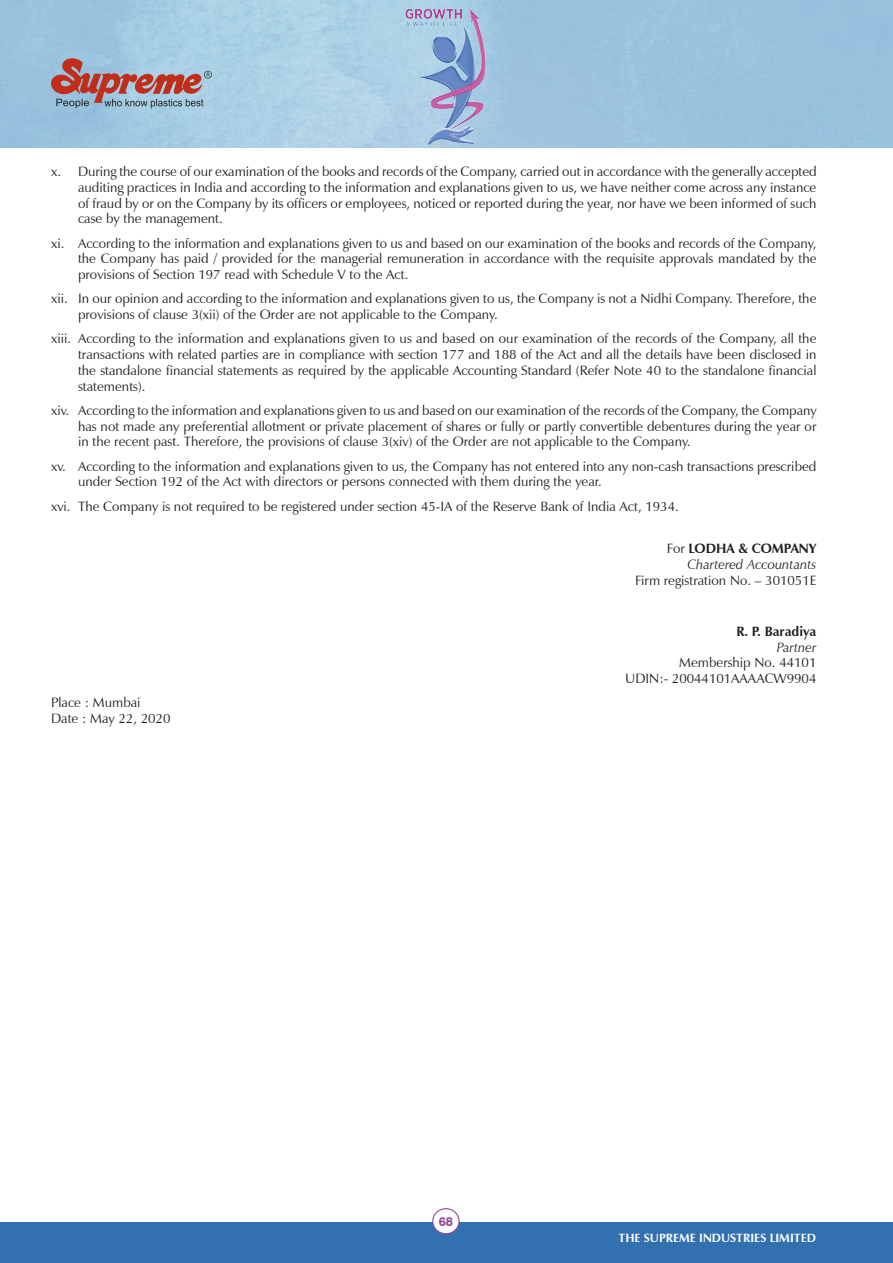
<style>
.page{position:relative;width:893px;height:1263px;background:#fff}
.page>*{position:absolute;margin:0;border:0;box-sizing:border-box;transform-origin:0 0}
.t1{font:13.5px/15.8px "Zapf Humanist 601 BT";color:#231f20;text-align:justify}
.t2{font:italic 13.5px/15.8px "Zapf Humanist 601 BT";color:#231f20;text-align:right}
.t3{font:700 13.5px "Zapf Humanist 601 BT";color:#231f20}
.t4{font:700 12.75px "Swiss 721 BT";color:#8e499b}
.t5{font:700 12px "Zapf Humanist 601 BT";color:#fff}
.s1{font-style:normal}
.s2{font-weight:700;font-style:normal}
</style>
<div class="page">
<div style="left:0;top:1222px;width:893px;height:41px;background:#3370b0"></div>
<svg style="left:51px;top:58px;width:161px;height:50px;background:#a5949d"></svg>
<div style="left:433px;top:1209px;width:26px;height:25px;background:#fff;border-radius:50%"></div>
<div style="left:432px;top:1208px;width:28px;height:26px;border:1px solid #8e499b;border-radius:50%"></div>
<img style="left:404px;top:5px;width:85px;height:140px">
<p class="t1" style="left:78px;top:164px;width:740px;text-indent:-27px">x. During the course of our examination of the books and records of the Company, carried out in accordance with the generally accepted auditing practices in India and according to the information and explanations given to us, we have neither come across any instance of fraud by or on the Company by its officers or employees, noticed or reported during the year, nor have we been informed of such case by the management.</p>
<p class="t1" style="left:78px;top:235px;width:740px;text-indent:-27px">xi. According to the information and explanations given to us and based on our examination of the books and records of the Company, the Company has paid / provided for the managerial remuneration in accordance with the requisite approvals mandated by the provisions of Section 197 read with Schedule V to the Act.</p>
<p class="t1" style="left:78px;top:291px;width:740px;text-indent:-27px">xii. In our opinion and according to the information and explanations given to us, the Company is not a Nidhi Company. Therefore, the provisions of clause 3(xii) of the Order are not applicable to the Company.</p>
<p class="t1" style="left:78px;top:331px;width:740px;text-indent:-27px">xiii. According to the information and explanations given to us and based on our examination of the records of the Company, all the transactions with related parties are in compliance with section 177 and 188 of the Act and all the details have been disclosed in the standalone financial statements as required by the applicable Accounting Standard (Refer Note 40 to the standalone financial statements).</p>
<p class="t1" style="left:78px;top:402px;width:740px;text-indent:-27px">xiv. According to the information and explanations given to us and based on our examination of the records of the Company, the Company has not made any preferential allotment or private placement of shares or fully or partly convertible debentures during the year or in the recent past. Therefore, the provisions of clause 3(xiv) of the Order are not applicable to the Company.</p>
<p class="t1" style="left:78px;top:458px;width:740px;text-indent:-27px">xv. According to the information and explanations given to us, the Company has not entered into any non-cash transactions prescribed under Section 192 of the Act with directors or persons connected with them during the year.</p>
<p class="t1" style="left:51px;top:498px;width:629px">xvi. The Company is not required to be registered under section 45-IA of the Reserve Bank of India Act, 1934.</p>
<p class="t2" style="left:667px;top:540px;width:151px"><span class="s1">For</span> <span class="s2">LODHA &amp; COMPANY<br></span>Chartered Accountants</p>
<p class="t1" style="left:635px;top:572px;width:183px">Firm registration No. – 301051E</p>
<p class="t3" style="left:736px;top:623px;width:82px">R. P. Baradiya</p>
<p class="t2" style="left:777px;top:639px;width:41px">Partner</p>
<p class="t1" style="left:625px;top:655px;width:193px;text-align:right">Membership No. 44101<br>UDIN:- 20044101AAAACW9904</p>
<p class="t1" style="left:51px;top:695px;width:121px">Place : Mumbai<br>Date : May 22, 2020</p>
<p class="t4" style="left:439px;top:1213px;width:16px">68</p>
<p class="t5" style="left:618px;top:1230px;width:199px">THE SUPREME INDUSTRIES LIMITED</p>
</div>
